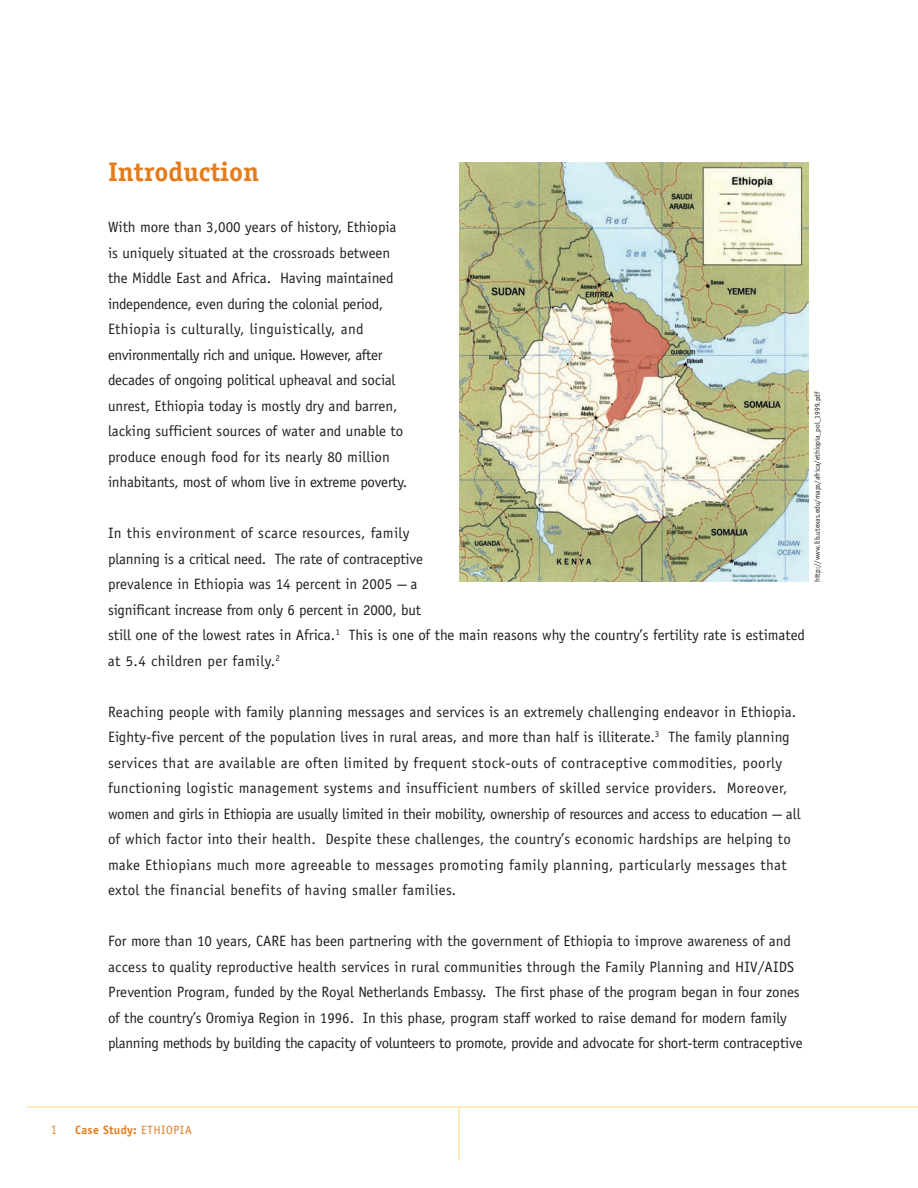
<style>
.page{position:relative;width:918px;height:1188px;background:#fff}
.page>*{position:absolute;margin:0;border:0;box-sizing:border-box;transform-origin:0 0}
.t1{font:700 27px "Officina Serif";color:#e37c1c}
.t2{font:15px/25.5px "Officina Sans";color:#231f20}
.t3{font:13.5px "Officina Sans";color:#e37c1c;scale:.8 1}
.t4{font:700 12px "Officina Sans";letter-spacing:.025em;color:#e37c1c}
.t5{font:7.5px "Officina Sans";color:#231f20}
.s1{font-family:"Letter Gothic Std";font-weight:700;font-style:italic}
.s2{font-weight:400}
</style>
<div class="page">
<hr style="left:27px;top:1107px;width:891px;height:1px;background:#ffdd68">
<hr style="left:459px;top:1107px;width:1px;height:54px;background:#ffdd68">
<img style="left:459px;top:162px;width:350px;height:419px">
<h1 class="t1" style="left:108px;top:162px;width:153px">Introduction</h1>
<p class="t2" style="left:108px;top:216px;width:301px">With more than 3,000 years of history, Ethiopia is uniquely situated at the crossroads between the Middle East and Africa. Having maintained independence, even during the colonial period, Ethiopia is culturally, linguistically, and environmentally rich and unique. However, after decades of ongoing political upheaval and social unrest, Ethiopia today is mostly dry and barren, lacking sufficient sources of water and unable to produce enough food for its nearly 80 million inhabitants, most of whom live in extreme poverty.</p>
<p class="t2" style="left:108px;top:522px;width:699px">In this environment of scarce resources, family<br>planning is a critical need. The rate of contraceptive<br>prevalence in Ethiopia was 14 percent in 2005 <span class="s1">─</span> a<br>significant increase from only 6 percent in 2000, but<br>still one of the lowest rates in Africa.<sup>1</sup> This is one of the main reasons why the country’s fertility rate is estimated at 5.4 children per family.<sup>2</sup></p>
<p class="t2" style="left:108px;top:700px;width:694px">Reaching people with family planning messages and services is an extremely challenging endeavor in Ethiopia.<br>Eighty-five percent of the population lives in rural areas, and more than half is illiterate.<sup>3</sup> The family planning services that are available are often limited by frequent stock-outs of contraceptive commodities, poorly functioning logistic management systems and insufficient numbers of skilled service providers. Moreover, women and girls in Ethiopia are usually limited in their mobility, ownership of resources and access to education <span class="s1">─</span> all of which factor into their health. Despite these challenges, the country’s economic hardships are helping to make Ethiopians much more agreeable to messages promoting family planning, particularly messages that extol the financial benefits of having smaller families.</p>
<p class="t2" style="left:108px;top:930px;width:696px">For more than 10 years, CARE has been partnering with the government of Ethiopia to improve awareness of and access to quality reproductive health services in rural communities through the Family Planning and HIV/AIDS Prevention Program, funded by the Royal Netherlands Embassy. The first phase of the program began in four zones of the country’s Oromiya Region in 1996. In this phase, program staff worked to raise demand for modern family planning methods by building the capacity of volunteers to promote, provide and advocate for short-term contraceptive</p>
<p class="t5" style="left:815px;top:582px;width:192px;rotate:-90deg">http://www.lib.utexas.edu/maps/africa/ethiopia_pol_1999.pdf</p>
<p class="t3" style="left:51px;top:1124px;width:8px">1</p>
<p class="t4" style="left:75px;top:1125px;width:118px">Case Study: <span class="s2">ETHIOPIA</span></p>
</div>
